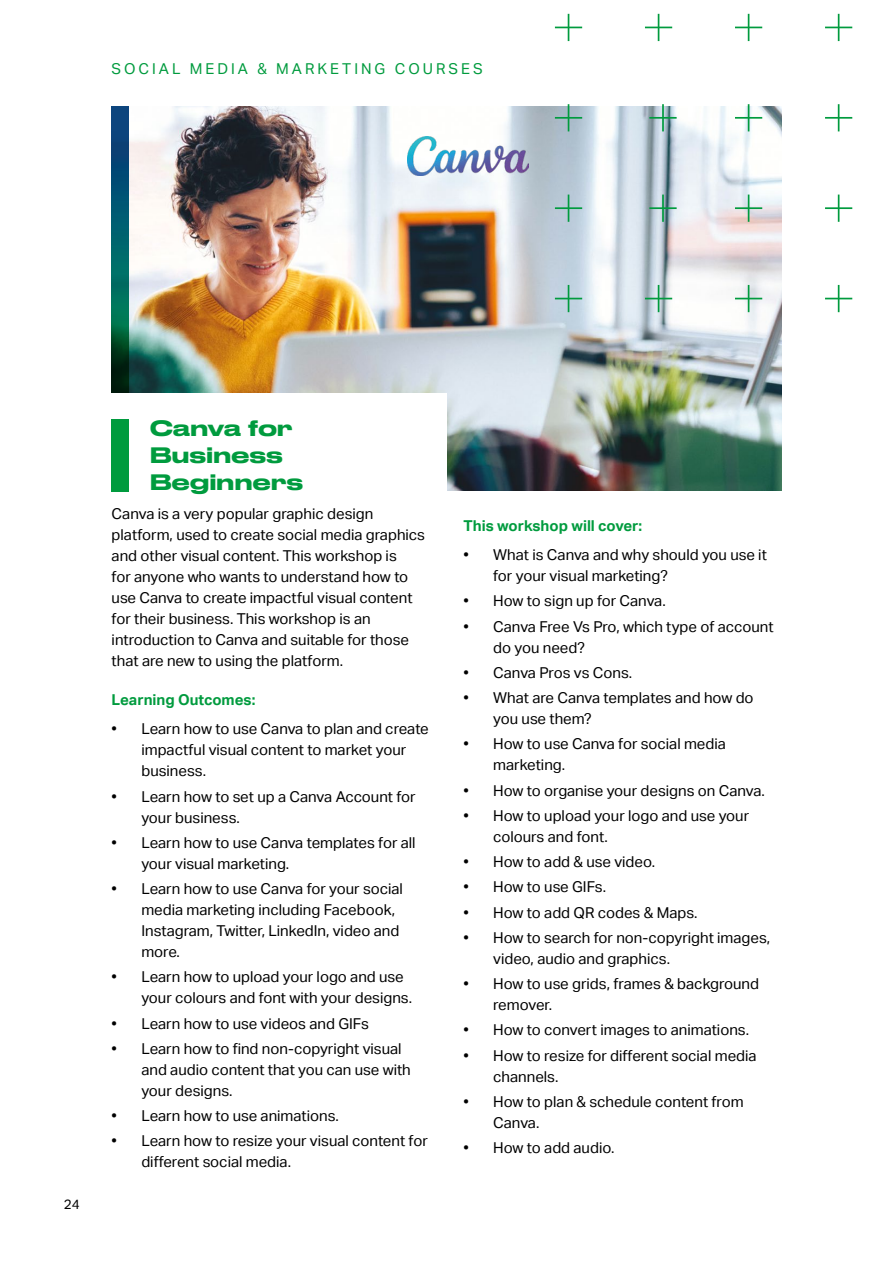
<style>
.page{position:relative;width:893px;height:1263px;background:#fff}
.page>*{position:absolute;margin:0;border:0;box-sizing:border-box;transform-origin:0 0}
.t1{font:500 21px/27px "Druk Wide";letter-spacing:.02em;color:#009b3e}
.t2{font:15px/21px "Aktiv Grotesk";color:#000}
.t3{font:700 15px "Aktiv Grotesk";color:#009b3e}
.t4{font:15px "Aktiv Grotesk";letter-spacing:.2em;color:#009b3e}
.t5{font:13.5px "Aktiv Grotesk";color:#000}
</style>
<div class="page">
<img style="left:129px;top:106px;width:652px;height:385px">
<svg style="left:112px;top:106px;width:17px;height:287px;background:#02525a"></svg>
<div style="left:55px;top:393px;width:391px;height:195px;background:#fff"></div>
<svg style="left:555px;top:14px;width:297px;height:298px"></svg>
<div style="left:112px;top:419px;width:17px;height:72px;background:#009b3e"></div>
<img style="left:407px;top:136px;width:121px;height:39px">
<p class="t4" style="left:112px;top:61px;width:373px">SOCIAL MEDIA &amp; MARKETING COURSES</p>
<p class="t5" style="left:64px;top:1196px;width:17px">24</p>
<h1 class="t1" style="left:150px;top:413px;width:154px">Canva for<br>Business<br>Beginners</h1>
<p class="t2" style="left:112px;top:504px;width:315px">Canva is a very popular graphic design platform, used to create social media graphics and other visual content. This workshop is<br>for anyone who wants to understand how to use Canva to create impactful visual content for their business. This workshop is an introduction to Canva and suitable for those that are new to using the platform.</p>
<p class="t3" style="left:112px;top:691px;width:145px">Learning Outcomes:</p>
<p class="t2" style="left:141px;top:719px;width:289px;text-indent:-30px">• Learn how to use Canva to plan and create impactful visual content to market your business.</p>
<p class="t2" style="left:141px;top:786px;width:276px;text-indent:-30px">• Learn how to set up a Canva Account for your business.</p>
<p class="t2" style="left:141px;top:832px;width:276px;text-indent:-30px">• Learn how to use Canva templates for all your visual marketing.</p>
<p class="t2" style="left:141px;top:878px;width:263px;text-indent:-30px">• Learn how to use Canva for your social media marketing including Facebook,<br>Instagram, Twitter, LinkedIn, video and more.</p>
<p class="t2" style="left:141px;top:967px;width:272px;text-indent:-30px">• Learn how to upload your logo and use your colours and font with your designs.</p>
<p class="t2" style="left:112px;top:1013px;width:259px">• Learn how to use videos and GIFs</p>
<p class="t2" style="left:141px;top:1038px;width:271px;text-indent:-30px">• Learn how to find non-copyright visual and audio content that you can use with your designs.</p>
<p class="t2" style="left:112px;top:1105px;width:229px">• Learn how to use animations.</p>
<p class="t2" style="left:141px;top:1131px;width:288px;text-indent:-30px">• Learn how to resize your visual content for different social media.</p>
<p class="t3" style="left:463px;top:517px;width:180px">This workshop will cover:</p>
<p class="t2" style="left:493px;top:544px;width:275px;text-indent:-30px">• What is Canva and why should you use it for your visual marketing?</p>
<p class="t2" style="left:463px;top:591px;width:204px">• How to sign up for Canva.</p>
<p class="t2" style="left:493px;top:616px;width:282px;text-indent:-30px">• Canva Free Vs Pro, which type of account do you need?</p>
<p class="t2" style="left:463px;top:662px;width:170px">• Canva Pros vs Cons.</p>
<p class="t2" style="left:493px;top:687px;width:262px;text-indent:-30px">• What are Canva templates and how do you use them?</p>
<p class="t2" style="left:493px;top:734px;width:234px;text-indent:-30px">• How to use Canva for social media marketing.</p>
<p class="t2" style="left:463px;top:780px;width:303px">• How to organise your designs on Canva.</p>
<p class="t2" style="left:493px;top:805px;width:257px;text-indent:-30px">• How to upload your logo and use your colours and font.</p>
<p class="t2" style="left:463px;top:851px;width:193px">• How to add &amp; use video.</p>
<p class="t2" style="left:463px;top:877px;width:144px">• How to use GIFs.</p>
<p class="t2" style="left:463px;top:902px;width:236px">• How to add QR codes &amp; Maps.</p>
<p class="t2" style="left:493px;top:927px;width:278px;text-indent:-30px">• How to search for non-copyright images, video, audio and graphics.</p>
<p class="t2" style="left:493px;top:973px;width:267px;text-indent:-30px">• How to use grids, frames &amp; background remover.</p>
<p class="t2" style="left:463px;top:1020px;width:287px">• How to convert images to animations.</p>
<p class="t2" style="left:493px;top:1045px;width:265px;text-indent:-30px">• How to resize for different social media channels.</p>
<p class="t2" style="left:493px;top:1091px;width:252px;text-indent:-30px">• How to plan &amp; schedule content from<br>Canva.</p>
<p class="t2" style="left:463px;top:1137px;width:152px">• How to add audio.</p>
</div>
